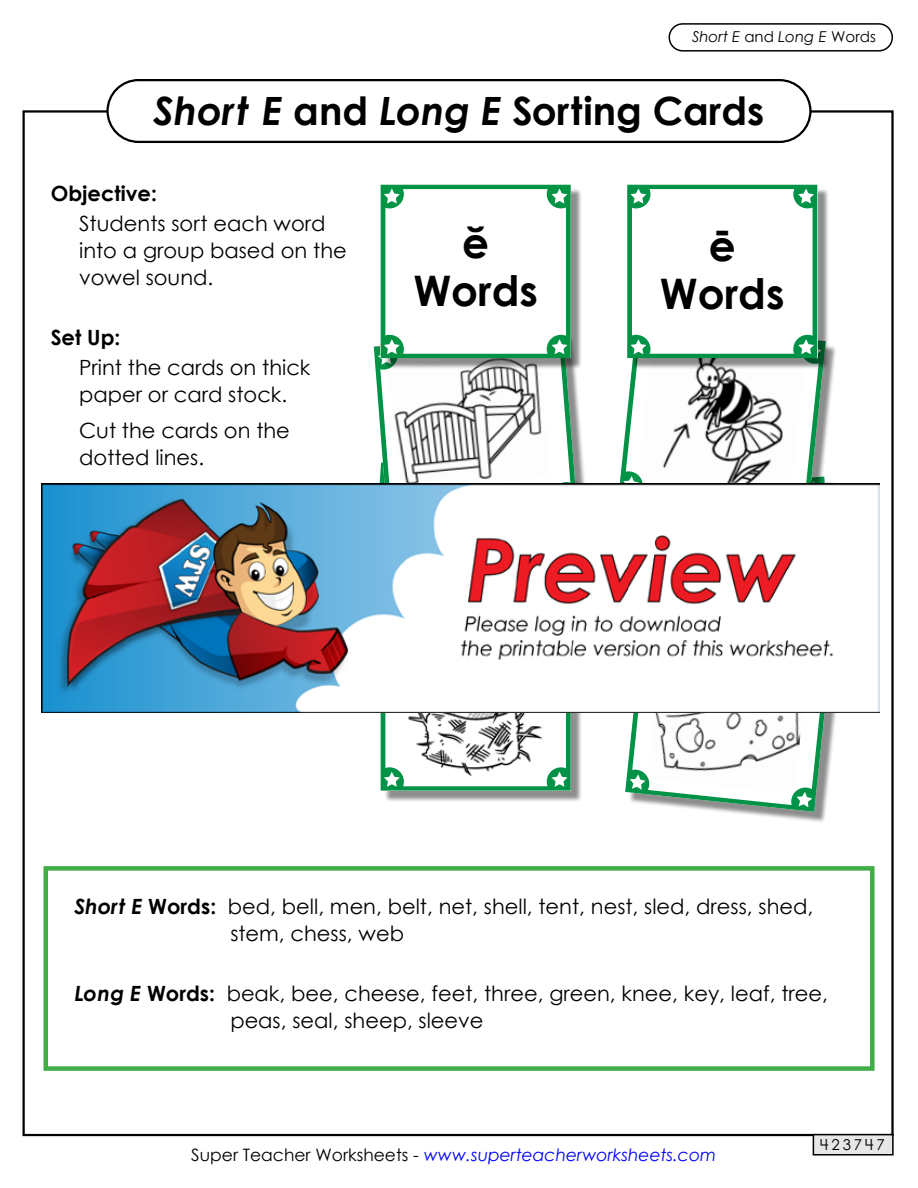
<style>
.page{position:relative;width:918px;height:1188px;background:#fff}
.page>*{position:absolute;margin:0;border:0;box-sizing:border-box;transform-origin:0 0}
.t1{font:700 42.15px "Century STW3";color:#000}
.t2{font:700 42.15px "Century Gothic 2";color:#000}
.t3{font:700 39px "Century Gothic 2";color:#000}
.t4{font:21px/27px "Century Gothic 2";color:#000}
.t5{font:700 21px "Century Gothic 2";color:#000}
.t6{font:italic 17.1px "Century Gothic 2";color:#00f}
.t7{font:italic 15px "Century Gothic 2";color:#000}
.t8{font:15px "Century STW4";letter-spacing:.2em;color:#000}
.s1{font-style:normal}
.s2{font-style:italic}
.s3{font-weight:700;font-style:italic}
.s4{font-family:"Century STW3";font-weight:700}
.s5{font-family:"Century STW3";font-weight:700;font-style:italic}
.s6{font-style:normal;color:#000}
</style>
<div class="page">
<div style="left:384px;top:621px;width:198px;height:181px;background:#000;opacity:.45"></div>
<div style="left:377px;top:335px;width:211px;height:196px;background:#000;opacity:.45"></div>
<div style="left:629px;top:623px;width:215px;height:200px;background:#000;opacity:.45"></div>
<div style="left:669px;top:23px;width:224px;height:29px;border:2px solid #000;border-radius:13px"></div>
<svg style="left:619px;top:185px;width:217px;height:627px"></svg>
<div style="left:384px;top:188px;width:198px;height:182px;background:#000;opacity:.45"></div>
<svg style="left:369px;top:185px;width:208px;height:606px"></svg>
<div style="left:44px;top:866px;width:831px;height:205px;border:4px solid #41ad49"></div>
<div style="left:106px;top:79px;width:706px;height:64px;border:2px solid #000;border-radius:31px"></div>
<div style="left:813px;top:1135px;width:80px;height:20px;background:#e6e7e8"></div>
<div style="left:813px;top:1134px;width:81px;height:22px;border:2px solid #000"></div>
<img style="left:42px;top:484px;width:838px;height:228px">
<p class="t7" style="left:692px;top:26px;width:185px">Short E <span class="s1">and</span> Long E <span class="s1">Words</span></p>
<h2 class="t3" style="left:154px;top:81px;width:612px"><span class="s2">Short E</span> and <span class="s2">Long E</span> Sorting Cards</h2>
<p class="t5" style="left:51px;top:178px;width:108px">Objective:</p>
<p class="t4" style="left:79px;top:210px;width:269px">Students sort each word into a group based on the vowel sound.</p>
<p class="t5" style="left:51px;top:322px;width:71px">Set Up:</p>
<p class="t4" style="left:79px;top:354px;width:233px">Print the cards on thick paper or card stock.</p>
<p class="t4" style="left:79px;top:417px;width:212px">Cut the cards on the dotted lines.</p>
<h1 class="t2" style="left:462px;top:211px;width:28px">ĕ</h1>
<h1 class="t1" style="left:413px;top:259px;width:126px">Words</h1>
<h1 class="t2" style="left:709px;top:214px;width:28px">ē</h1>
<h1 class="t1" style="left:660px;top:262px;width:126px">Words</h1>
<p class="t4" style="left:230px;top:893px;width:585px;text-indent:-156px"><span class="s3">Short E</span> <span class="s4">Words:</span> bed, bell, men, belt, net, shell, tent, nest, sled, dress, shed, stem, chess, web</p>
<p class="t4" style="left:230px;top:980px;width:599px;text-indent:-156px"><span class="s5">Long E</span> <span class="s4">Words:</span> beak, bee, cheese, feet, three, green, knee, key, leaf, tree, peas, seal, sheep, sleeve</p>
<p class="t6" style="left:191px;top:1143px;width:526px"><span class="s6">Super Teacher Worksheets -</span> www.superteacherworksheets.com</p>
<p class="t8" style="left:820px;top:1134px;width:66px">423747</p>
</div>
